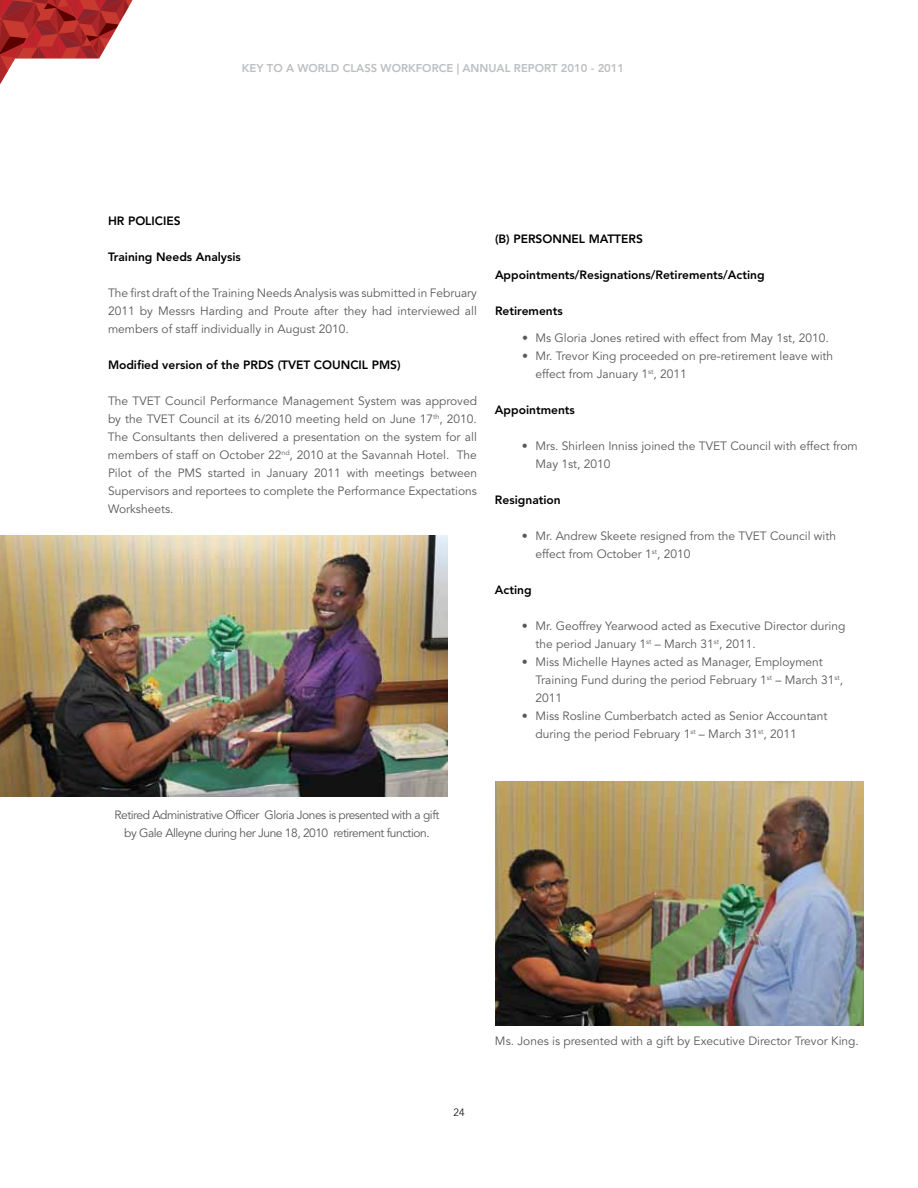
<style>
.page{position:relative;width:918px;height:1188px;background:#fff}
.page>*{position:absolute;margin:0;border:0;box-sizing:border-box;transform-origin:0 0}
.t1{font:12px/18px "Avenir LT Std";color:#58595b}
.t2{font:800 12px "Avenir LT Std";color:#000}
.t3{font:12px/18px "Avenir LT Std";letter-spacing:-.04em;color:#58595b;text-align:center}
.t4{font:800 11.25px "Avenir LT Std";color:#bcbec0}
.t5{font:300 10.5px "Avenir LT Std";color:#000}
</style>
<div class="page">
<svg style="left:0;top:0;width:133px;height:84px"></svg>
<img style="left:495px;top:782px;width:369px;height:244px">
<img style="left:0;top:535px;width:447px;height:262px">
<p class="t4" style="left:242px;top:61px;width:384px">KEY TO A WORLD CLASS WORKFORCE | ANNUAL REPORT 2010 - 2011</p>
<p class="t2" style="left:108px;top:214px;width:74px">HR POLICIES</p>
<p class="t2" style="left:108px;top:250px;width:134px">Training Needs Analysis</p>
<p class="t1" style="left:108px;top:284px;width:371px;text-align:justify">The first draft of the Training Needs Analysis was submitted in February 2011 by Messrs Harding and Proute after they had interviewed all members of staff individually in August 2010.</p>
<p class="t2" style="left:108px;top:358px;width:294px">Modified version of the PRDS (TVET COUNCIL PMS)</p>
<p class="t1" style="left:108px;top:392px;width:371px;text-align:justify">The TVET Council Performance Management System was approved by the TVET Council at its 6/2010 meeting held on June 17<sup>th</sup>, 2010.<br>The Consultants then delivered a presentation on the system for all members of staff on October 22<sup>nd</sup>, 2010 at the Savannah Hotel. The Pilot of the PMS started in January 2011 with meetings between Supervisors and reportees to complete the Performance Expectations Worksheets.</p>
<p class="t2" style="left:495px;top:232px;width:149px">(B) PERSONNEL MATTERS</p>
<p class="t2" style="left:495px;top:268px;width:271px">Appointments/Resignations/Retirements/Acting</p>
<p class="t2" style="left:495px;top:304px;width:69px">Retirements</p>
<p class="t1" style="left:522px;top:329px;width:308px">• Ms Gloria Jones retired with effect from May 1st, 2010.</p>
<p class="t1" style="left:536px;top:347px;width:299px;text-indent:-14px">• Mr. Trevor King proceeded on pre-retirement leave with effect from January 1<sup>st</sup>, 2011</p>
<p class="t2" style="left:495px;top:403px;width:81px">Appointments</p>
<p class="t1" style="left:535px;top:437px;width:324px;text-indent:-14px">• Mrs. Shirleen Inniss joined the TVET Council with effect from<br>May 1st, 2010</p>
<p class="t2" style="left:495px;top:493px;width:67px">Resignation</p>
<p class="t1" style="left:535px;top:527px;width:302px;text-indent:-14px">• Mr. Andrew Skeete resigned from the TVET Council with effect from October 1<sup>st</sup>, 2010</p>
<p class="t2" style="left:495px;top:583px;width:38px">Acting</p>
<p class="t1" style="left:535px;top:617px;width:312px;text-indent:-14px">• Mr. Geoffrey Yearwood acted as Executive Director during the period January 1<sup>st</sup> – March 31<sup>st</sup>, 2011.</p>
<p class="t1" style="left:535px;top:653px;width:309px;text-indent:-13px">• Miss Michelle Haynes acted as Manager, Employment<br>Training Fund during the period February 1<sup>st</sup> – March 31<sup>st</sup>,<br>2011</p>
<p class="t1" style="left:535px;top:707px;width:294px;text-indent:-14px">• Miss Rosline Cumberbatch acted as Senior Accountant during the period February 1<sup>st</sup> – March 31<sup>st</sup>, 2011</p>
<p class="t3" style="left:115px;top:806px;width:326px">Retired Administrative Officer Gloria Jones is presented with a gift by Gale Alleyne during her June 18, 2010 retirement function.</p>
<p class="t5" style="left:454px;top:1106px;width:12px">24</p>
<p class="t1" style="left:495px;top:1032px;width:365px">Ms. Jones is presented with a gift by Executive Director Trevor King.</p>
</div>
